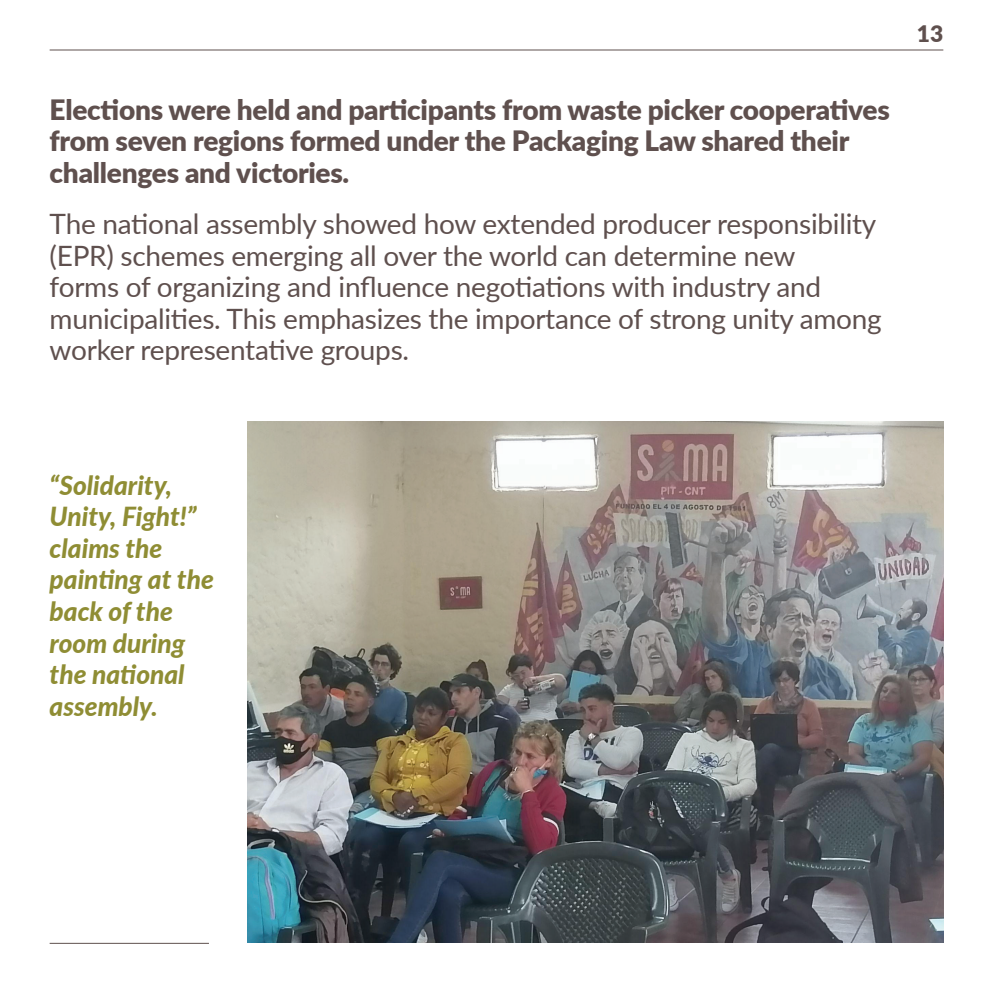
<style>
.page{position:relative;width:993px;height:993px;background:#fff}
.page>*{position:absolute;margin:0;border:0;box-sizing:border-box;transform-origin:0 0}
.t1{font:28px/31.5px "Lato";letter-spacing:-.01em;color:#5f504e}
.t2{font:900 28px/31.5px "Lato";letter-spacing:-.01em;color:#5f504e}
.t3{font:italic 800 26.25px/31.5px "Lato";color:#8f8d34}
.t4{font:900 22.75px "Lato";color:#5f504e}
</style>
<div class="page">
<hr style="left:50px;top:50px;width:893px;height:1px;background:#5f504e">
<img style="left:247px;top:421px;width:696px;height:521px">
<hr style="left:50px;top:942px;width:159px;height:1px;background:#5f504e">
<p class="t2" style="left:50px;top:93px;width:841px">Elections were held and participants from waste picker cooperatives from seven regions formed under the Packaging Law shared their challenges and victories.</p>
<p class="t1" style="left:50px;top:207px;width:833px">The national assembly showed how extended producer responsibility (EPR) schemes emerging all over the world can determine new<br>forms of organizing and influence negotiations with industry and municipalities. This emphasizes the importance of strong unity among worker representative groups.</p>
<p class="t4" style="left:916px;top:16px;width:28px">13</p>
<p class="t3" style="left:50px;top:468px;width:166px">“Solidarity,<br>Unity, Fight!” claims the painting at the back of the room during the national assembly.</p>
</div>
